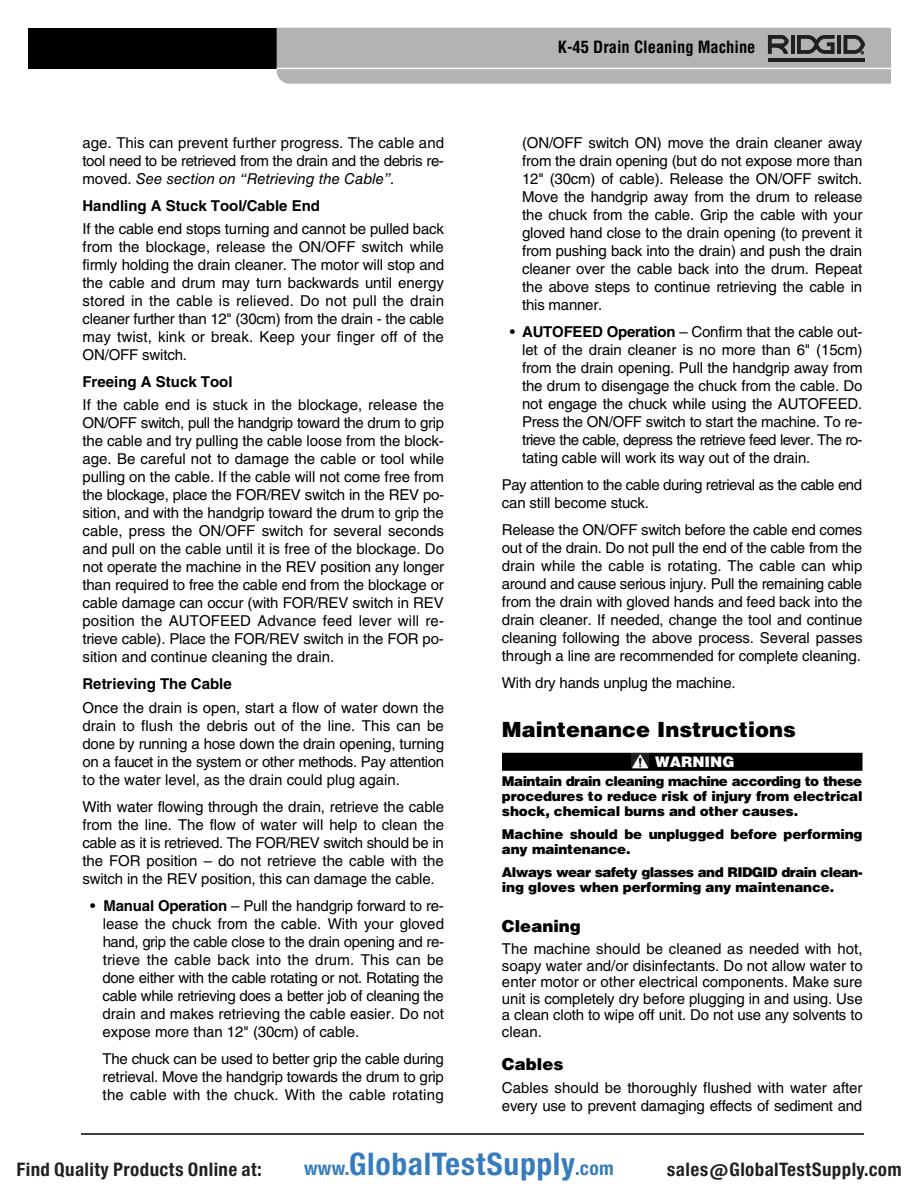
<style>
.page{position:relative;width:918px;height:1188px;background:#fff}
.page>*{position:absolute;margin:0;border:0;box-sizing:border-box;transform-origin:0 0}
.t1{font:29.7px "Europa Gro Nr 2 SBOP Bol Con";letter-spacing:.02em;color:#367bbc}
.t2{font:900 21px "Helvetica LT Std";color:#000}
.t3{font:17.85px "Europa Gro Nr 2 SBOP Bol Con";letter-spacing:.02em;color:#231f20}
.t4{font:700 condensed 16.5px "Helvetica LT Std";color:#000}
.t5{font:900 16.5px "Helvetica LT Std";color:#000}
.t6{font:15px/18px "Helvetica LT Std";letter-spacing:-.01em;color:#000;text-align:justify}
.t7{font:15px/18px "Helvetica LT Std";letter-spacing:-.035em;color:#000}
.t8{font:700 15px "Helvetica LT Std";color:#000}
.t9{font:900 14.7px "Helvetica LT Std";color:#fff}
.t10{font:900 13.5px/15px "Helvetica LT Std";letter-spacing:-.015em;color:#000;text-align:justify}
.t11{font:900 13.5px/15px "Helvetica LT Std";letter-spacing:-.045em;color:#000}
.s1{font-style:italic}
.s2{font-weight:700}
.s3{font-size:18.3px}
</style>
<div class="page">
<hr style="left:81px;top:1133px;width:783px;height:2px;background:#000">
<div style="left:28px;top:28px;width:427px;height:41px;background:#000"></div>
<svg style="left:277px;top:28px;width:614px;height:56px;background:#afafaf"></svg>
<div style="left:502px;top:753px;width:360px;height:18px;background:#000"></div>
<div style="left:631px;top:753px;width:18px;height:15px;background:#231f20"></div>
<svg style="left:632px;top:755px;width:16px;height:13px"></svg>
<p class="t6" style="left:82px;top:135px;width:363px">age. This can prevent further progress. The cable and tool need to be retrieved from the drain and the debris re&shy;moved. <span class="s1">See section on “Retrieving the Cable”.</span></p>
<p class="t8" style="left:82px;top:200px;width:239px">Handling A Stuck Tool/Cable End</p>
<p class="t6" style="left:82px;top:221px;width:363px">If the cable end stops turning and cannot be pulled back from the blockage, release the ON/OFF switch while firmly holding the drain cleaner. The motor will stop and the cable and drum may turn backwards until energy stored in the cable is relieved. Do not pull the drain cleaner further than 12" (30cm) from the drain - the cable may twist, kink or break. Keep your finger off of the ON/OFF switch.</p>
<p class="t8" style="left:82px;top:376px;width:152px">Freeing A Stuck Tool</p>
<p class="t6" style="left:82px;top:398px;width:363px">If the cable end is stuck in the blockage, release the ON/OFF switch, pull the handgrip toward the drum to grip the cable and try pulling the cable loose from the block&shy;age. Be careful not to damage the cable or tool while pulling on the cable. If the cable will not come free from the blockage, place the FOR/REV switch in the REV po&shy;sition, and with the handgrip toward the drum to grip the cable, press the ON/OFF switch for several seconds and pull on the cable until it is free of the blockage. Do not operate the machine in the REV position any longer than required to free the cable end from the blockage or cable damage can occur (with FOR/REV switch in REV position the AUTOFEED Advance feed lever will re&shy;trieve cable). Place the FOR/REV switch in the FOR po&shy;sition and continue cleaning the drain.</p>
<p class="t8" style="left:82px;top:679px;width:151px">Retrieving The Cable</p>
<p class="t6" style="left:82px;top:700px;width:363px">Once the drain is open, start a flow of water down the drain to flush the debris out of the line. This can be done by running a hose down the drain opening, turning on a faucet in the system or other methods. Pay attention to the water level, as the drain could plug again.</p>
<p class="t6" style="left:82px;top:799px;width:363px">With water flowing through the drain, retrieve the cable from the line. The flow of water will help to clean the cable as it is retrieved. The FOR/REV switch should be in the FOR position – do not retrieve the cable with the switch in the REV position, this can damage the cable.</p>
<p class="t6" style="left:103px;top:898px;width:343px;text-indent:-12px">• <span class="s2">Manual Operation</span> – Pull the handgrip forward to re&shy;lease the chuck from the cable. With your gloved hand, grip the cable close to the drain opening and re&shy;trieve the cable back into the drum. This can be done either with the cable rotating or not. Rotating the cable while retrieving does a better job of cleaning the drain and makes retrieving the cable easier. Do not expose more than 12" (30cm) of cable.</p>
<p class="t6" style="left:103px;top:1051px;width:343px">The chuck can be used to better grip the cable during retrieval. Move the handgrip towards the drum to grip the cable with the chuck. With the cable rotating</p>
<p class="t4" style="left:558px;top:40px;width:199px">K-45 Drain Cleaning Machine</p>
<p class="t6" style="left:522px;top:135px;width:342px">(ON/OFF switch ON) move the drain cleaner away from the drain opening (but do not expose more than 12" (30cm) of cable). Release the ON/OFF switch.<br>Move the handgrip away from the drum to release the chuck from the cable. Grip the cable with your gloved hand close to the drain opening (to prevent it from pushing back into the drain) and push the drain cleaner over the cable back into the drum. Repeat the above steps to continue retrieving the cable in this manner.</p>
<p class="t6" style="left:522px;top:324px;width:342px;text-indent:-12px">• <span class="s2">AUTOFEED Operation</span> – Confirm that the cable out&shy;let of the drain cleaner is no more than 6" (15cm) from the drain opening. Pull the handgrip away from the drum to disengage the chuck from the cable. Do not engage the chuck while using the AUTOFEED.<br>Press the ON/OFF switch to start the machine. To re&shy;trieve the cable, depress the retrieve feed lever. The ro&shy;tating cable will work its way out of the drain.</p>
<p class="t7" style="left:502px;top:477px;width:362px">Pay attention to the cable during retrieval as the cable end can still become stuck.</p>
<p class="t6" style="left:502px;top:522px;width:362px">Release the ON/OFF switch before the cable end comes out of the drain. Do not pull the end of the cable from the drain while the cable is rotating. The cable can whip around and cause serious injury. Pull the remaining cable from the drain with gloved hands and feed back into the drain cleaner. If needed, change the tool and continue cleaning following the above process. Several passes through a line are recommended for complete cleaning.</p>
<p class="t6" style="left:502px;top:675px;width:235px">With dry hands unplug the machine.</p>
<h2 class="t2" style="left:502px;top:721px;width:296px">Maintenance Instructions</h2>
<p class="t9" style="left:655px;top:757px;width:81px">WARNING</p>
<p class="t10" style="left:502px;top:775px;width:362px">Maintain drain cleaning machine according to these procedures to reduce risk of injury from electrical shock, chemical burns and other causes.</p>
<p class="t10" style="left:502px;top:828px;width:362px">Machine should be unplugged before performing any maintenance.</p>
<p class="t11" style="left:502px;top:866px;width:362px">Always wear safety glasses and RIDGID drain clean&shy;ing gloves when performing any maintenance.</p>
<p class="t5" style="left:502px;top:921px;width:80px">Cleaning</p>
<p class="t6" style="left:502px;top:942px;width:362px;line-height:16.5px">The machine should be cleaned as needed with hot, soapy water and/or disinfectants. Do not allow water to enter motor or other electrical components. Make sure unit is completely dry before plugging in and using. Use a clean cloth to wipe off unit. Do not use any solvents to clean.</p>
<p class="t5" style="left:502px;top:1058px;width:63px">Cables</p>
<p class="t6" style="left:502px;top:1080px;width:362px">Cables should be thoroughly flushed with water after every use to prevent damaging effects of sediment and</p>
<p class="t3" style="left:16px;top:1159px;width:247px">Find Quality Products Online at:</p>
<h1 class="t1" style="left:304px;top:1147px;width:311px"><span class="s3">www.</span>GlobalTestSupply<span class="s3">.com</span></h1>
<p class="t3" style="left:667px;top:1159px;width:236px">sales@GlobalTestSupply.com</p>
</div>
